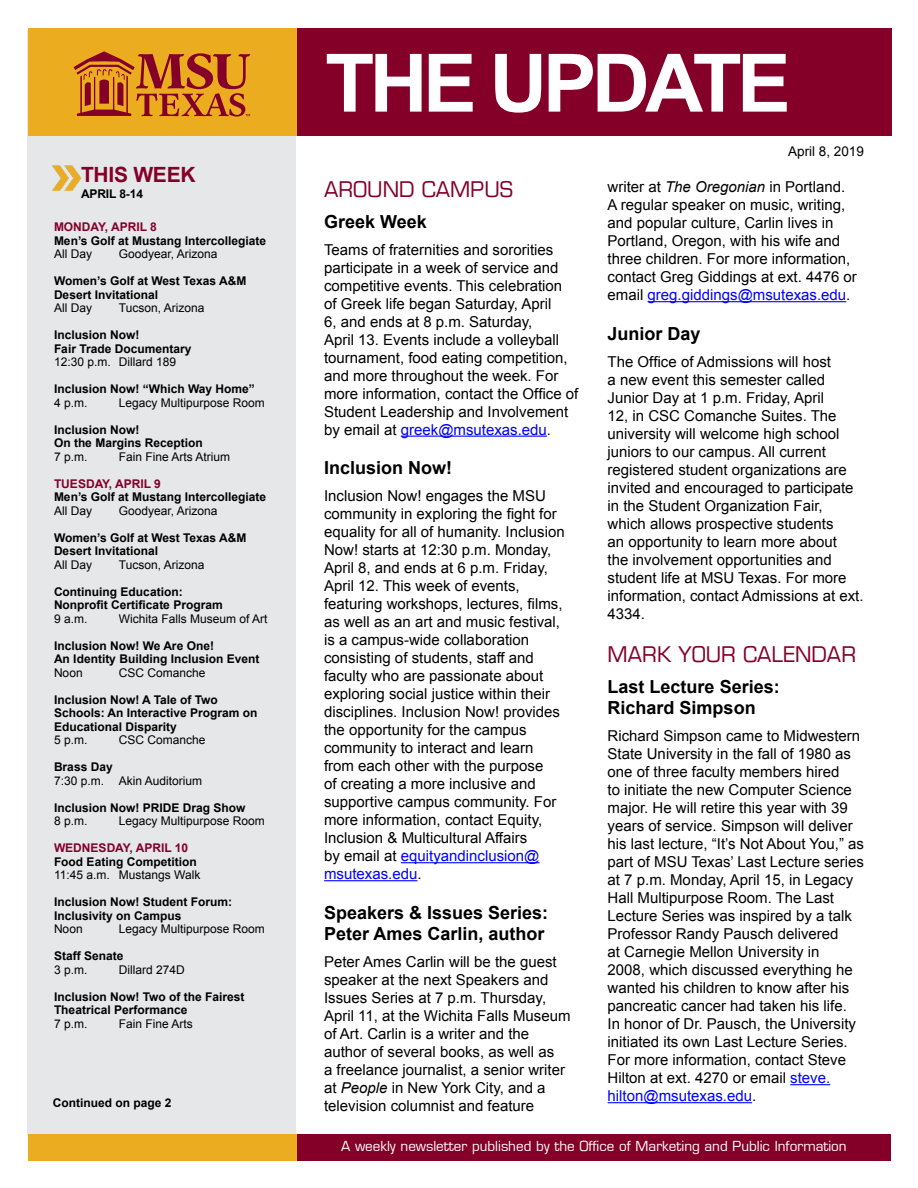
<style>
.page{position:relative;width:918px;height:1188px;background:#fff}
.page>*{position:absolute;margin:0;border:0;box-sizing:border-box;transform-origin:0 0}
.Category_hedder{font:700 80.7px "Arial";letter-spacing:-.06em;color:#fff}
.Category_hedder-2{font:21px "Eurostile";color:#840029}
.Category_hedder-3{font:700 21px "Arial";letter-spacing:-.01em;color:#840029}
.Headline{font:700 18px/21.6px "Arial";color:#000}
.Text{font:15px/18px "Arial";color:#000}
.t1{font:13.5px "Eurostile";color:#fff}
.t2{font:13.5px "Arial";color:#000}
.Calendar_event{font:700 12px/13.5px "Arial";color:#000}
.Calendar_event_locat{font:12px "Arial";color:#000}
.Calendar_date{font:700 12px "Arial";color:#840029}
.Calendar_date-2{font:700 12px "Arial";letter-spacing:-.01em;color:#000}
.s1{color:#00f}
.s2{font-style:italic}
</style>
<div class="page">
<div style="left:28px;top:31px;width:268px;height:1105px;background:#e6e7e8"></div>
<div style="left:297px;top:28px;width:594px;height:108px;background:#840029"></div>
<div style="left:28px;top:28px;width:269px;height:108px;background:#ebac20"></div>
<div style="left:297px;top:1134px;width:594px;height:27px;background:#840029"></div>
<div style="left:28px;top:1134px;width:269px;height:27px;background:#ebac20"></div>
<img style="left:52px;top:165px;width:30px;height:26px">
<hr style="left:401px;top:436px;width:146px;height:1px;background:#00f">
<hr style="left:401px;top:862px;width:138px;height:1px;background:#00f">
<hr style="left:324px;top:880px;width:94px;height:1px;background:#00f">
<hr style="left:648px;top:301px;width:198px;height:1px;background:#00f">
<hr style="left:790px;top:1084px;width:40px;height:1px;background:#00f">
<hr style="left:608px;top:1102px;width:144px;height:1px;background:#00f">
<svg style="left:74px;top:51px;width:176px;height:66px"></svg>
<p class="Category_hedder-3" style="left:81px;top:160px;width:116px">THIS WEEK</p>
<p class="Calendar_date-2" style="left:81px;top:186px;width:64px">APRIL 8-14</p>
<p class="Calendar_date" style="left:54px;top:219px;width:104px">MONDAY, APRIL 8</p>
<p class="Calendar_event" style="left:54px;top:234px;width:214px">Men’s Golf at Mustang Intercollegiate</p>
<p class="Calendar_event_locat" style="left:54px;top:246px;width:40px">All Day</p>
<p class="Calendar_event_locat" style="left:119px;top:246px;width:100px">Goodyear, Arizona</p>
<p class="Calendar_event" style="left:54px;top:275px;width:194px">Women’s Golf at West Texas A&amp;M<br>Desert Invitational</p>
<p class="Calendar_event_locat" style="left:54px;top:300px;width:40px">All Day</p>
<p class="Calendar_event_locat" style="left:119px;top:300px;width:87px">Tucson, Arizona</p>
<p class="Calendar_event" style="left:54px;top:329px;width:139px">Inclusion Now!<br>Fair Trade Documentary</p>
<p class="Calendar_event_locat" style="left:54px;top:354px;width:124px">12:30 p.m. Dillard 189</p>
<p class="Calendar_event" style="left:54px;top:383px;width:202px">Inclusion Now! “Which Way Home”</p>
<p class="Calendar_event_locat" style="left:54px;top:395px;width:35px">4 p.m.</p>
<p class="Calendar_event_locat" style="left:119px;top:395px;width:148px">Legacy Multipurpose Room</p>
<p class="Calendar_event" style="left:54px;top:423px;width:150px">Inclusion Now!<br>On the Margins Reception</p>
<p class="Calendar_event_locat" style="left:54px;top:449px;width:35px">7 p.m.</p>
<p class="Calendar_event_locat" style="left:119px;top:449px;width:113px">Fain Fine Arts Atrium</p>
<p class="Calendar_date" style="left:54px;top:476px;width:108px">TUESDAY, APRIL 9</p>
<p class="Calendar_event" style="left:54px;top:491px;width:214px">Men’s Golf at Mustang Intercollegiate</p>
<p class="Calendar_event_locat" style="left:54px;top:503px;width:40px">All Day</p>
<p class="Calendar_event_locat" style="left:119px;top:503px;width:100px">Goodyear, Arizona</p>
<p class="Calendar_event" style="left:54px;top:531px;width:194px">Women’s Golf at West Texas A&amp;M<br>Desert Invitational</p>
<p class="Calendar_event_locat" style="left:54px;top:557px;width:40px">All Day</p>
<p class="Calendar_event_locat" style="left:119px;top:557px;width:87px">Tucson, Arizona</p>
<p class="Calendar_event" style="left:54px;top:585px;width:170px">Continuing Education:<br>Nonprofit Certificate Program</p>
<p class="Calendar_event_locat" style="left:54px;top:611px;width:35px">9 a.m.</p>
<p class="Calendar_event_locat" style="left:119px;top:611px;width:150px">Wichita Falls Museum of Art</p>
<p class="Calendar_event" style="left:54px;top:639px;width:207px">Inclusion Now! We Are One!<br>An Identity Building Inclusion Event</p>
<p class="Calendar_event_locat" style="left:54px;top:665px;width:30px">Noon</p>
<p class="Calendar_event_locat" style="left:119px;top:665px;width:88px">CSC Comanche</p>
<p class="Calendar_event" style="left:54px;top:693px;width:205px">Inclusion Now! A Tale of Two<br>Schools: An Interactive Program on<br>Educational Disparity</p>
<p class="Calendar_event_locat" style="left:54px;top:732px;width:35px">5 p.m.</p>
<p class="Calendar_event_locat" style="left:119px;top:732px;width:88px">CSC Comanche</p>
<p class="Calendar_event" style="left:54px;top:761px;width:60px">Brass Day</p>
<p class="Calendar_event_locat" style="left:54px;top:773px;width:150px">7:30 p.m. Akin Auditorium</p>
<p class="Calendar_event" style="left:54px;top:801px;width:193px">Inclusion Now! PRIDE Drag Show</p>
<p class="Calendar_event_locat" style="left:54px;top:813px;width:35px">8 p.m.</p>
<p class="Calendar_event_locat" style="left:119px;top:813px;width:148px">Legacy Multipurpose Room</p>
<p class="Calendar_date" style="left:54px;top:840px;width:136px">WEDNESDAY, APRIL 10</p>
<p class="Calendar_event" style="left:54px;top:855px;width:144px">Food Eating Competition</p>
<p class="Calendar_event_locat" style="left:54px;top:867px;width:148px">11:45 a.m. Mustangs Walk</p>
<p class="Calendar_event" style="left:54px;top:896px;width:180px">Inclusion Now! Student Forum:<br>Inclusivity on Campus</p>
<p class="Calendar_event_locat" style="left:54px;top:921px;width:30px">Noon</p>
<p class="Calendar_event_locat" style="left:119px;top:921px;width:148px">Legacy Multipurpose Room</p>
<p class="Calendar_event" style="left:54px;top:950px;width:71px">Staff Senate</p>
<p class="Calendar_event_locat" style="left:54px;top:962px;width:35px">3 p.m.</p>
<p class="Calendar_event_locat" style="left:119px;top:962px;width:68px">Dillard 274D</p>
<p class="Calendar_event" style="left:54px;top:990px;width:192px">Inclusion Now! Two of the Fairest<br>Theatrical Performance</p>
<p class="Calendar_event_locat" style="left:54px;top:1016px;width:35px">7 p.m.</p>
<p class="Calendar_event_locat" style="left:119px;top:1016px;width:76px">Fain Fine Arts</p>
<p class="Calendar_event" style="left:53px;top:1096px;width:120px">Continued on page 2</p>
<p class="Category_hedder" style="left:325px;top:29px;width:467px">THE UPDATE</p>
<p class="Category_hedder-2" style="left:324px;top:177px;width:190px">AROUND CAMPUS</p>
<p class="Headline" style="left:324px;top:211px;width:104px">Greek Week</p>
<p class="Text" style="left:324px;top:240px;width:256px">Teams of fraternities and sororities participate in a week of service and competitive events. This celebration of Greek life began Saturday, April<br>6, and ends at 8 p.m. Saturday,<br>April 13. Events include a volleyball tournament, food eating competition, and more throughout the week. For more information, contact the Office of Student Leadership and Involvement by email at <span class="s1">greek@msutexas.edu</span>.</p>
<p class="Headline" style="left:324px;top:458px;width:130px">Inclusion Now!</p>
<p class="Text" style="left:324px;top:487px;width:242px">Inclusion Now! engages the MSU community in exploring the fight for equality for all of humanity. Inclusion Now! starts at 12:30 p.m. Monday, April 8, and ends at 6 p.m. Friday, April 12. This week of events, featuring workshops, lectures, films, as well as an art and music festival, is a campus-wide collaboration consisting of students, staff and faculty who are passionate about exploring social justice within their disciplines. Inclusion Now! provides the opportunity for the campus community to interact and learn from each other with the purpose<br>of creating a more inclusive and supportive campus community. For more information, contact Equity, Inclusion &amp; Multicultural Affairs<br>by email at <span class="s1">equityandinclusion@ msutexas.edu</span>.</p>
<p class="Headline" style="left:324px;top:902px;width:226px">Speakers &amp; Issues Series:<br>Peter Ames Carlin, author</p>
<p class="Text" style="left:324px;top:953px;width:248px">Peter Ames Carlin will be the guest speaker at the next Speakers and Issues Series at 7 p.m. Thursday, April 11, at the Wichita Falls Museum of Art. Carlin is a writer and the author of several books, as well as<br>a freelance journalist, a senior writer at <span class="s2">People</span> in New York City, and a television columnist and feature</p>
<p class="t2" style="left:788px;top:142px;width:77px">April 8, 2019</p>
<p class="Text" style="left:608px;top:178px;width:251px">writer at <span class="s2">The Oregonian</span> in Portland.<br>A regular speaker on music, writing, and popular culture, Carlin lives in Portland, Oregon, with his wife and three children. For more information, contact Greg Giddings at ext. 4476 or email <span class="s1">greg.giddings@msutexas.edu</span>.</p>
<p class="Headline" style="left:608px;top:323px;width:95px">Junior Day</p>
<p class="Text" style="left:608px;top:353px;width:257px">The Office of Admissions will host<br>a new event this semester called Junior Day at 1 p.m. Friday, April<br>12, in CSC Comanche Suites. The university will welcome high school juniors to our campus. All current registered student organizations are invited and encouraged to participate in the Student Organization Fair, which allows prospective students<br>an opportunity to learn more about<br>the involvement opportunities and student life at MSU Texas. For more information, contact Admissions at ext.<br>4334.</p>
<p class="Category_hedder-2" style="left:608px;top:642px;width:250px">MARK YOUR CALENDAR</p>
<p class="Headline" style="left:608px;top:676px;width:174px">Last Lecture Series:<br>Richard Simpson</p>
<p class="Text" style="left:608px;top:727px;width:258px">Richard Simpson came to Midwestern State University in the fall of 1980 as one of three faculty members hired<br>to initiate the new Computer Science major. He will retire this year with 39 years of service. Simpson will deliver his last lecture, “It’s Not About You,” as part of MSU Texas’ Last Lecture series at 7 p.m. Monday, April 15, in Legacy Hall Multipurpose Room. The Last Lecture Series was inspired by a talk Professor Randy Pausch delivered<br>at Carnegie Mellon University in<br>2008, which discussed everything he wanted his children to know after his pancreatic cancer had taken his life.<br>In honor of Dr. Pausch, the University initiated its own Last Lecture Series.<br>For more information, contact Steve Hilton at ext. 4270 or email <span class="s1">steve. hilton@msutexas.edu</span>.</p>
<p class="t1" style="left:341px;top:1138px;width:507px">A weekly newsletter published by the Office of Marketing and Public Information</p>
</div>
